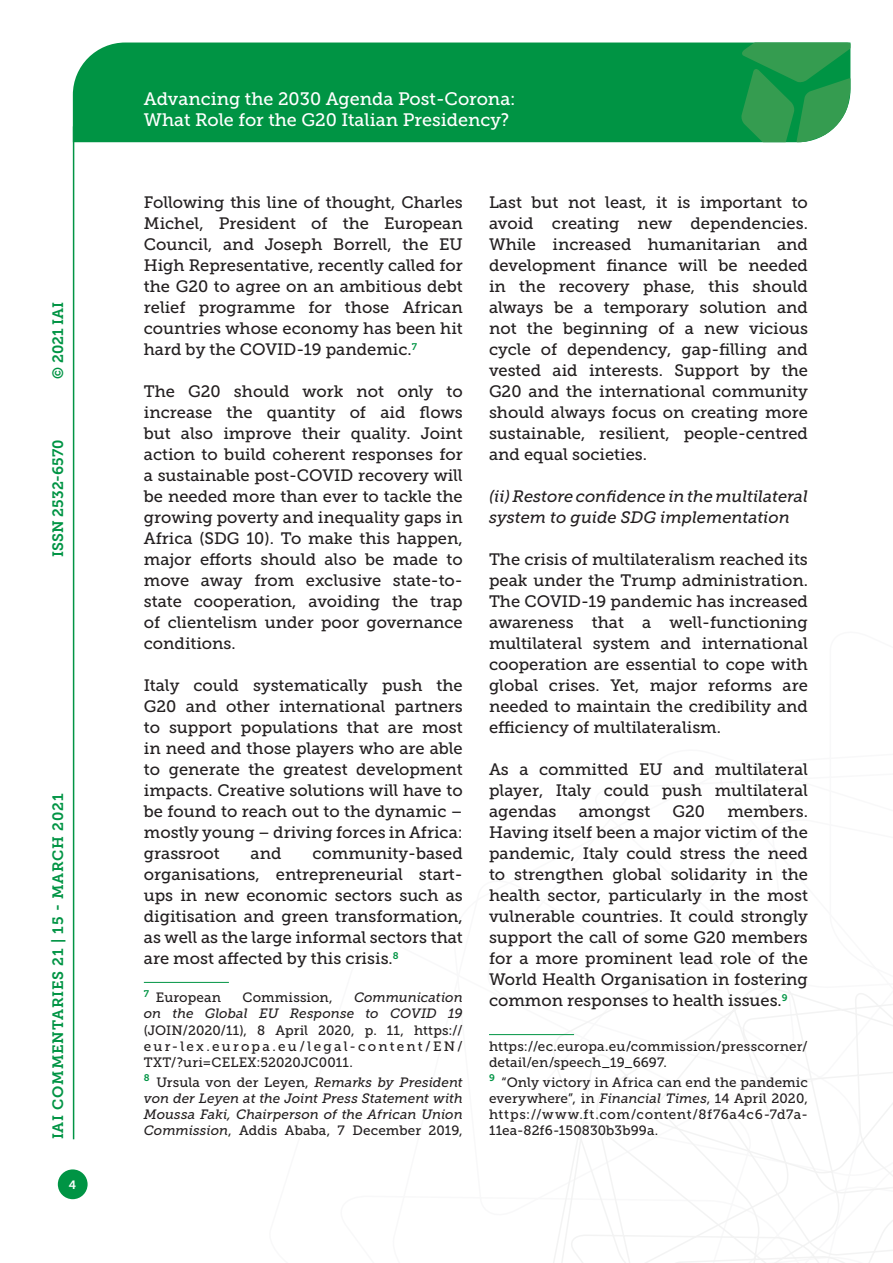
<style>
.page{position:relative;width:893px;height:1263px;background:#fff}
.page>*{position:absolute;margin:0;border:0;box-sizing:border-box;transform-origin:0 0}
.t1{font:18px/21.6px "Museo Slab 500";color:#fff}
.Testo{font:16.5px/21px "Museo Slab 500";color:#231f20;text-align:justify}
.Testo-2{font:italic 16.5px/21px "Museo Slab 500";color:#231f20}
.t2{font:15px "Museo Slab 700";letter-spacing:.05em;color:#009444}
.t3{font:15px "Museo Slab 700";color:#009444}
.Nota{font:13.5px/16.2px "Museo Slab 500";letter-spacing:.015em;color:#231f20;text-align:justify}
.Nota-2{font:italic 13.5px/16.2px "Museo Slab 500";letter-spacing:-.005em;color:#231f20;text-align:justify}
.t4{font:12px "Museo Slab 700";color:#fff}
.s1{font-style:italic}
.s2{font-style:normal}
</style>
<div class="page">
<svg style="left:531px;top:960px;width:362px;height:303px"></svg>
<div style="left:73px;top:43px;width:668px;height:99px;background:#009444"></div>
<svg style="left:741px;top:43px;width:109px;height:99px;background:#319e55"></svg>
<div style="left:58px;top:1169px;width:30px;height:30px;background:#009444;border-radius:50%"></div>
<hr style="left:73px;top:126px;width:1px;height:1013px;background:#009444">
<hr style="left:489px;top:1034px;width:85px;height:1px;background:#009444">
<hr style="left:144px;top:982px;width:85px;height:1px;background:#009444">
<p class="t2" style="left:50px;top:379px;width:79px;rotate:-90deg">© 2021 IAI</p>
<p class="t3" style="left:50px;top:557px;width:119px;rotate:-90deg">ISSN 2532-6570</p>
<p class="t2" style="left:50px;top:1139px;width:347px;rotate:-90deg">IAI COMMENTARIES 21 | 15 - MARCH 2021</p>
<p class="t4" style="left:69px;top:1178px;width:9px">4</p>
<p class="t1" style="left:144px;top:88px;width:373px">Advancing the 2030 Agenda Post-Corona:<br>What Role for the G20 Italian Presidency?</p>
<p class="Testo" style="left:144px;top:192px;width:320px">Following this line of thought, Charles Michel, President of the European Council, and Joseph Borrell, the EU High Representative, recently called for the G20 to agree on an ambitious debt relief programme for those African countries whose economy has been hit hard by the COVID-19 pandemic.<sup>7</sup></p>
<p class="Testo" style="left:144px;top:381px;width:320px">The G20 should work not only to increase the quantity of aid flows but also improve their quality. Joint action to build coherent responses for a sustainable post-COVID recovery will be needed more than ever to tackle the growing poverty and inequality gaps in Africa (SDG 10). To make this happen, major efforts should also be made to move away from exclusive state-to&shy;state cooperation, avoiding the trap of clientelism under poor governance conditions.</p>
<p class="Testo" style="left:144px;top:675px;width:320px">Italy could systematically push the G20 and other international partners to support populations that are most in need and those players who are able to generate the greatest development impacts. Creative solutions will have to be found to reach out to the dynamic – mostly young – driving forces in Africa: grassroot</p>
<p class="Testo" style="left:144px;top:843px;width:320px;text-indent:169px">community-based organisations, entrepreneurial start&shy;ups in new economic sectors such as digitisation and green transformation, as well as the large informal sectors that are most affected by this crisis.<sup>8</sup></p>
<p class="Nota" style="left:144px;top:989px;width:79px"><sup>7</sup> European</p>
<p class="Nota" style="left:243px;top:989px;width:92px">Commission,</p>
<p class="Testo" style="left:251px;top:843px;width:32px">and</p>
<p class="Nota" style="left:144px;top:989px;width:320px;text-indent:210px"><span class="s1">Communication on the Global EU Response to COVID 19 </span>(JOIN/2020/11), 8 April 2020, p. 11, https:// eur-lex.europa.eu/legal-content/EN/ TXT/?uri=CELEX:52020JC0011.</p>
<p class="Nota-2" style="left:144px;top:1074px;width:320px"><sup>8</sup> <span class="s2">Ursula von der Leyen,</span> Remarks by President von der Leyen at the Joint Press Statement with Moussa Faki, Chairperson of the African Union Commission<span class="s2">, Addis Ababa, 7 December 2019,</span></p>
<p class="Testo" style="left:489px;top:192px;width:320px">Last but not least, it is important to avoid creating new dependencies.<br>While increased humanitarian and development finance will be needed in the recovery phase, this should always be a temporary solution and not the beginning of a new vicious cycle of dependency, gap-filling and vested aid interests. Support by the G20 and the international community should always focus on creating more sustainable, resilient, people-centred and equal societies.</p>
<p class="Testo-2" style="left:489px;top:486px;width:320px">(ii) Restore confidence in the multilateral system to guide SDG implementation</p>
<p class="Testo" style="left:489px;top:549px;width:320px">The crisis of multilateralism reached its peak under the Trump administration.<br>The COVID-19 pandemic has increased awareness that a well-functioning multilateral system and international cooperation are essential to cope with global crises. Yet, major reforms are needed to maintain the credibility and efficiency of multilateralism.</p>
<p class="Testo" style="left:489px;top:759px;width:320px">As a committed EU and multilateral player, Italy could push multilateral agendas</p>
<p class="Testo" style="left:579px;top:801px;width:73px">amongst</p>
<p class="Testo" style="left:673px;top:801px;width:34px">G20</p>
<p class="Testo" style="left:489px;top:801px;width:320px;text-indent:238px">members.<br>Having itself been a major victim of the pandemic, Italy could stress the need to strengthen global solidarity in the health sector, particularly in the most vulnerable countries. It could strongly support the call of some G20 members for a more prominent lead role of the World Health Organisation in fostering common responses to health issues.<sup>9</sup></p>
<p class="Nota" style="left:489px;top:1038px;width:320px">https://ec.europa.eu/commission/presscorner/ detail/en/speech_19_6697.</p>
<p class="Nota" style="left:489px;top:1074px;width:320px"><sup>9</sup> “Only victory in Africa can end the pandemic everywhere”, in <span class="s1">Financial Times</span>, 14 April 2020, https://www.ft.com/content/8f76a4c6-7d7a-11ea-82f6-150830b3b99a.</p>
</div>
